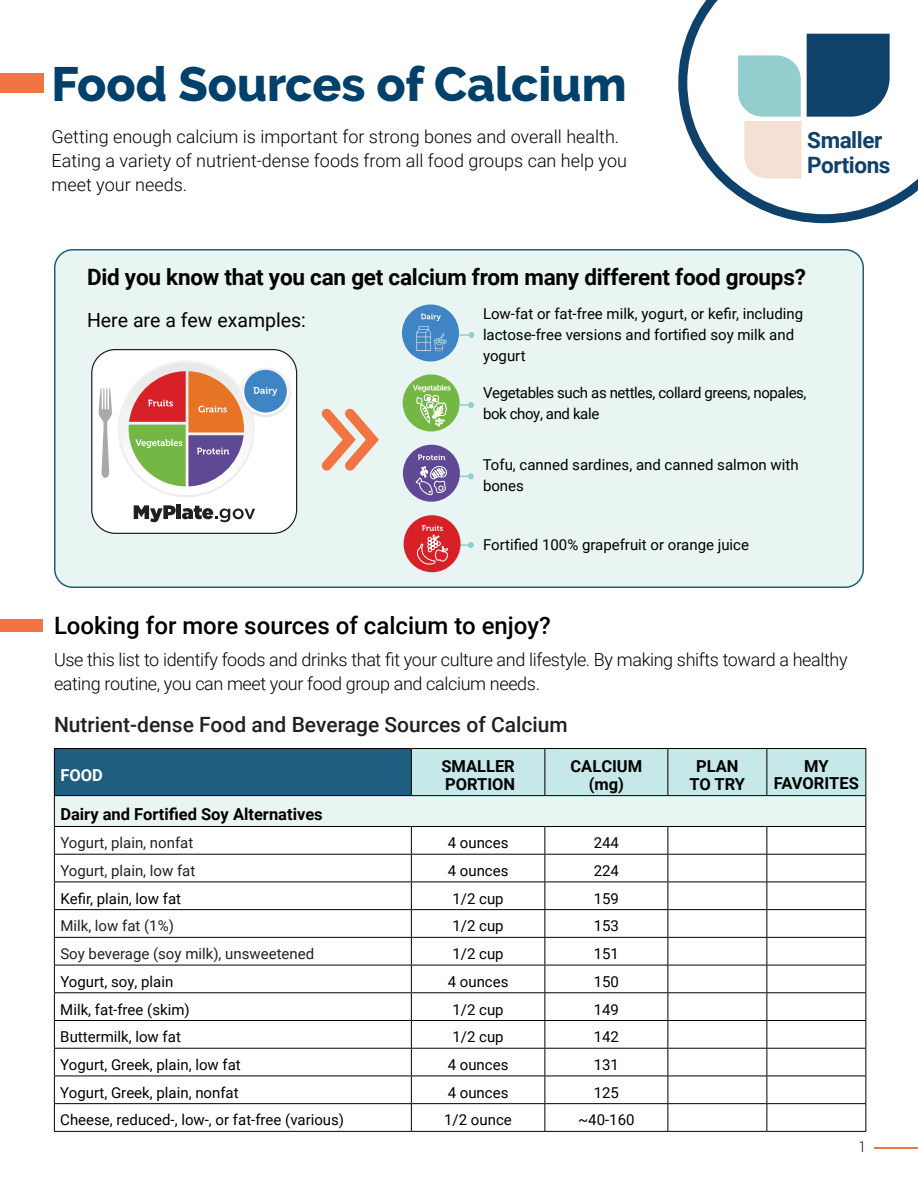
<style>
.page{position:relative;width:918px;height:1188px;background:#fff}
.page>*{position:absolute;margin:0;border:0;box-sizing:border-box;transform-origin:0 0}
.t1{font:800 48px "Raleway";color:#00416b}
.t2{font:500 24px "Roboto";color:#000}
.t3{font:700 22.5px "Roboto";letter-spacing:-.01em;color:#000}
.t4{font:700 22.5px/25.5px "Roboto";letter-spacing:-.02em;color:#0f426b}
.t5{font:500 21px "Roboto";color:#212121}
.t6{font:19.5px "Roboto";color:#000}
.t7{font:300 18px/24px "Roboto";letter-spacing:-.02em;color:#000}
.t8{font:300 18px/24px "Roboto";color:#000}
.t9{font:700 16.5px/17.9px "Roboto";color:#000101;text-align:center}
.t10{font:700 16.5px "Roboto";color:#000}
.t11{font:700 16.5px "Roboto";color:#fff}
.t12{font:15px/21px "Roboto";color:#000}
.t13{font:15px "Roboto";color:#212121}
.t14{font:15px/21px "Roboto";letter-spacing:-.025em;color:#000}
.t15{font:300 15px "Gotham";color:#000}
</style>
<div class="page">
<div style="left:55px;top:250px;width:808px;height:337px;background:#e8f5f3;border-radius:18px"></div>
<div style="left:54px;top:249px;width:810px;height:339px;border:2px solid #1f5e81;border-radius:18px"></div>
<svg style="left:460px;top:473px;width:14px;height:6px"></svg>
<div style="left:402px;top:304px;width:57px;height:57px;background:#3f85c6;border-radius:50%"></div>
<svg style="left:416px;top:314px;width:31px;height:37px"></svg>
<div style="left:403px;top:374px;width:57px;height:57px;background:#74b744;border-radius:50%"></div>
<svg style="left:413px;top:385px;width:38px;height:41px"></svg>
<div style="left:403px;top:445px;width:57px;height:57px;background:#5f4995;border-radius:50%"></div>
<svg style="left:418px;top:455px;width:27px;height:5px"></svg>
<svg style="left:415px;top:466px;width:32px;height:29px"></svg>
<div style="left:404px;top:515px;width:57px;height:57px;background:#d72027;border-radius:50%"></div>
<svg style="left:413px;top:525px;width:61px;height:41px"></svg>
<hr style="left:54px;top:1131px;width:357px;height:1px;background:#000101">
<hr style="left:668px;top:1131px;width:98px;height:1px;background:#000101">
<hr style="left:54px;top:748px;width:357px;height:1px;background:#000">
<hr style="left:411px;top:748px;width:134px;height:1px;background:#000">
<hr style="left:545px;top:748px;width:123px;height:1px;background:#000">
<hr style="left:668px;top:748px;width:99px;height:1px;background:#000">
<hr style="left:767px;top:748px;width:99px;height:1px;background:#000">
<svg style="left:54px;top:749px;width:813px;height:382px"></svg>
<hr style="left:411px;top:1131px;width:134px;height:1px;background:#000101">
<hr style="left:545px;top:1131px;width:123px;height:1px;background:#000101">
<hr style="left:766px;top:1131px;width:100px;height:1px;background:#000">
<div style="left:0;top:619px;width:43px;height:13px;background:#f37443"></div>
<div style="left:0;top:73px;width:43px;height:20px;background:#f37443"></div>
<svg style="left:678px;top:0;width:240px;height:223px"></svg>
<svg style="left:738px;top:34px;width:152px;height:145px"></svg>
<svg style="left:321px;top:408px;width:58px;height:63px"></svg>
<svg style="left:91px;top:349px;width:206px;height:185px;background:#d4c8c1"></svg>
<svg style="left:459px;top:332px;width:15px;height:6px"></svg>
<svg style="left:458px;top:402px;width:16px;height:6px"></svg>
<hr style="left:874px;top:1148px;width:44px;height:1px;background:#f37443">
<h1 class="t1" style="left:52px;top:56px;width:576px">Food Sources of Calcium</h1>
<p class="t8" style="left:52px;top:123px;width:577px">Getting enough calcium is important for strong bones and overall health.<br>Eating a variety of nutrient-dense foods from all food groups can help you meet your needs.</p>
<h3 class="t4" style="left:807px;top:126px;width:85px">Smaller<br>Portions</h3>
<h3 class="t3" style="left:87px;top:261px;width:720px">Did you know that you can get calcium from many different food groups?</h3>
<h3 class="t6" style="left:87px;top:306px;width:220px">Here are a few examples:</h3>
<p class="t12" style="left:483px;top:302px;width:322px">Low-fat or fat-free milk, yogurt, or kefir, including lactose-free versions and fortified soy milk and yogurt</p>
<p class="t14" style="left:483px;top:382px;width:325px">Vegetables such as nettles, collard greens, nopales, bok choy, and kale</p>
<p class="t12" style="left:483px;top:454px;width:317px">Tofu, canned sardines, and canned salmon with bones</p>
<p class="t12" style="left:483px;top:533px;width:268px">Fortified 100% grapefruit or orange juice</p>
<h2 class="t2" style="left:54px;top:609px;width:498px">Looking for more sources of calcium to enjoy?</h2>
<p class="t7" style="left:54px;top:647px;width:795px">Use this list to identify foods and drinks that fit your culture and lifestyle. By making shifts toward a healthy eating routine, you can meet your food group and calcium needs.</p>
<h3 class="t5" style="left:54px;top:709px;width:515px">Nutrient-dense Food and Beverage Sources of Calcium</h3>
<p class="t11" style="left:60px;top:763px;width:44px">FOOD</p>
<p class="t9" style="left:441px;top:756px;width:75px;text-align:left">SMALLER<br>PORTION</p>
<p class="t9" style="left:571px;top:756px;width:73px">CALCIUM (mg)</p>
<p class="t9" style="left:690px;top:756px;width:57px">PLAN<br>TO TRY</p>
<p class="t9" style="left:774px;top:758px;width:87px;line-height:16.5px">MY<br>FAVORITES</p>
<p class="t10" style="left:60px;top:802px;width:264px">Dairy and Fortified Soy Alternatives</p>
<p class="t13" style="left:60px;top:832px;width:134px">Yogurt, plain, nonfat</p>
<p class="t12" style="left:448px;top:832px;width:62px">4 ounces</p>
<p class="t12" style="left:594px;top:832px;width:27px">244</p>
<p class="t13" style="left:60px;top:860px;width:137px">Yogurt, plain, low fat</p>
<p class="t12" style="left:448px;top:860px;width:62px">4 ounces</p>
<p class="t12" style="left:594px;top:860px;width:27px">224</p>
<p class="t12" style="left:60px;top:887px;width:122px">Kefir, plain, low fat</p>
<p class="t12" style="left:452px;top:887px;width:53px">1/2 cup</p>
<p class="t12" style="left:594px;top:887px;width:27px">159</p>
<p class="t13" style="left:60px;top:916px;width:115px">Milk, low fat (1%)</p>
<p class="t12" style="left:452px;top:915px;width:53px">1/2 cup</p>
<p class="t12" style="left:594px;top:915px;width:27px">153</p>
<p class="t13" style="left:60px;top:943px;width:255px">Soy beverage (soy milk), unsweetened</p>
<p class="t12" style="left:452px;top:943px;width:53px">1/2 cup</p>
<p class="t12" style="left:594px;top:943px;width:27px">151</p>
<p class="t12" style="left:60px;top:970px;width:114px">Yogurt, soy, plain</p>
<p class="t12" style="left:448px;top:970px;width:62px">4 ounces</p>
<p class="t12" style="left:594px;top:970px;width:27px">150</p>
<p class="t12" style="left:60px;top:998px;width:131px">Milk, fat-free (skim)</p>
<p class="t12" style="left:452px;top:998px;width:53px">1/2 cup</p>
<p class="t12" style="left:594px;top:998px;width:27px">149</p>
<p class="t12" style="left:60px;top:1026px;width:122px">Buttermilk, low fat</p>
<p class="t12" style="left:452px;top:1026px;width:53px">1/2 cup</p>
<p class="t12" style="left:594px;top:1026px;width:27px">142</p>
<p class="t12" style="left:60px;top:1054px;width:182px">Yogurt, Greek, plain, low fat</p>
<p class="t12" style="left:448px;top:1054px;width:62px">4 ounces</p>
<p class="t12" style="left:594px;top:1054px;width:27px">131</p>
<p class="t12" style="left:60px;top:1081px;width:180px">Yogurt, Greek, plain, nonfat</p>
<p class="t12" style="left:448px;top:1081px;width:62px">4 ounces</p>
<p class="t12" style="left:594px;top:1081px;width:27px">125</p>
<p class="t12" style="left:60px;top:1109px;width:285px">Cheese, reduced-, low-, or fat-free (various)</p>
<p class="t12" style="left:444px;top:1109px;width:69px">1/2 ounce</p>
<p class="t12" style="left:578px;top:1109px;width:58px">~40-160</p>
<p class="t15" style="left:860px;top:1138px;width:7px">1</p>
</div>
